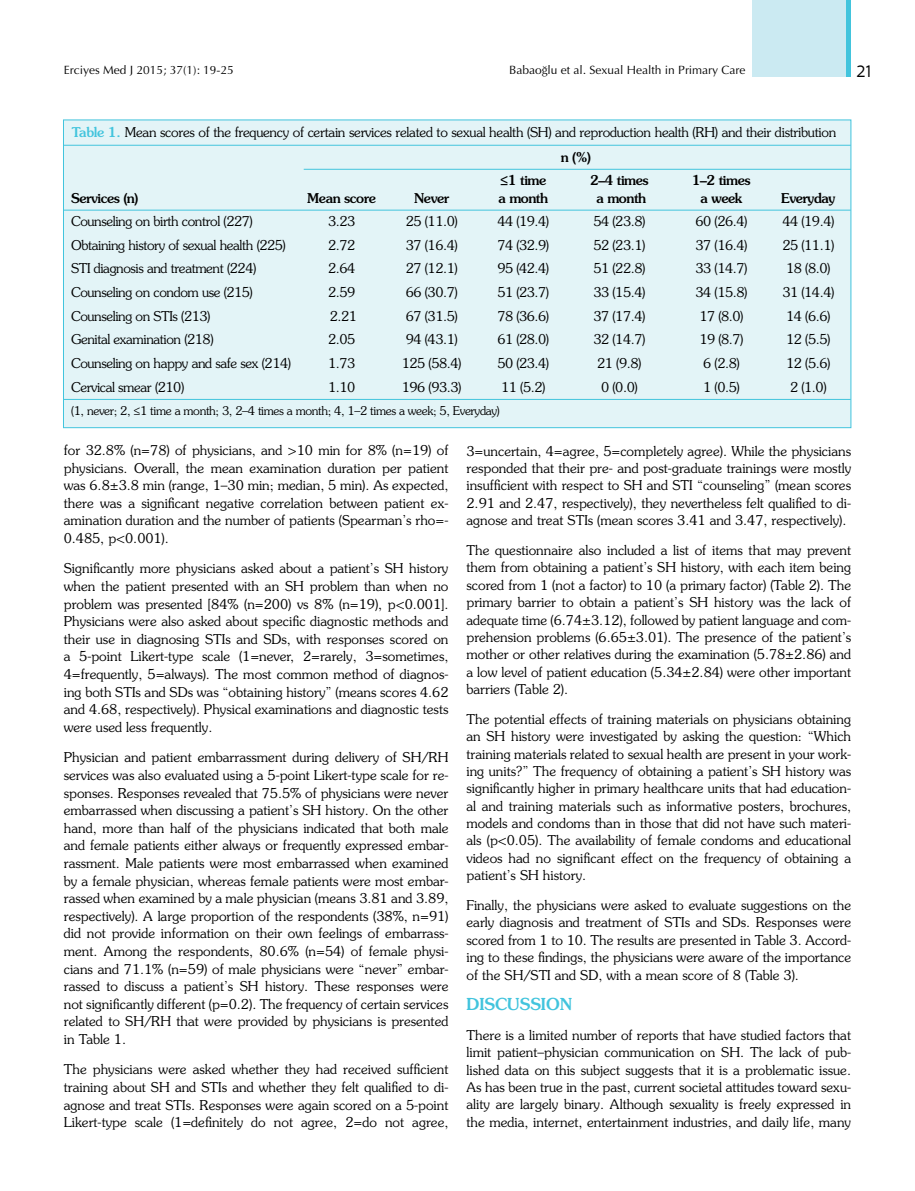
<style>
.page{position:relative;width:915px;height:1191px;background:#fff}
.page>*{position:absolute;margin:0;border:0;box-sizing:border-box;transform-origin:0 0}
.t1{font:500 16.5px "Souvenir Std";color:#42c4dd}
.t2{font:16.5px "Centrale Sans";color:#000}
.t3{font:300 13.5px/17.5px "Souvenir Std";color:#000;text-align:justify}
.t4{font:300 13.5px "Souvenir Std";letter-spacing:-.03em;color:#000}
.t5{font:300 13.5px "Souvenir Std";letter-spacing:-.02em;color:#000}
.t6{font:500 13.5px "Souvenir Std";letter-spacing:-.03em;color:#000}
.t7{font:300 12px "Souvenir Std";letter-spacing:-.03em;color:#000}
.t8{font:12px "Optima Normal Tr";color:#000}
.s1{font-weight:500;color:#42c4dd}
</style>
<div class="page">
<div style="left:63px;top:120px;width:787px;height:308px;background:#e3f4f7;border:1px solid #42c4dd"></div>
<hr style="left:63px;top:210px;width:787px;height:1px;background:#42c4dd">
<hr style="left:63px;top:399px;width:787px;height:1px;background:#42c4dd">
<hr style="left:303px;top:169px;width:547px;height:1px;background:#42c4dd">
<hr style="left:63px;top:145px;width:787px;height:1px;background:#42c4dd">
<div style="left:752px;top:0;width:98px;height:77px;background:#cbeaf2"></div>
<hr style="left:846px;top:0;width:4px;height:77px;background:#42c4dd">
<p class="t8" style="left:64px;top:62px;width:171px">Erciyes Med J 2015; 37(1): 19-25</p>
<p class="t8" style="left:509px;top:62px;width:238px">Babaoğlu et al. Sexual Health in Primary Care</p>
<p class="t2" style="left:856px;top:62px;width:16px">21</p>
<p class="t5" style="left:72px;top:124px;width:765px"><span class="s1">Table 1.</span> Mean scores of the frequency of certain services related to sexual health (SH) and reproduction health (RH) and their distribution</p>
<p class="t6" style="left:560px;top:149px;width:32px">n (%)</p>
<p class="t6" style="left:500px;top:172px;width:47px">≤1 time</p>
<p class="t6" style="left:590px;top:172px;width:60px">2–4 times</p>
<p class="t6" style="left:691px;top:172px;width:60px">1–2 times</p>
<p class="t6" style="left:71px;top:189px;width:69px">Services (n)</p>
<p class="t6" style="left:307px;top:189px;width:70px">Mean score</p>
<p class="t6" style="left:414px;top:189px;width:36px">Never</p>
<p class="t6" style="left:498px;top:189px;width:51px">a month</p>
<p class="t6" style="left:596px;top:189px;width:51px">a month</p>
<p class="t6" style="left:700px;top:189px;width:43px">a week</p>
<p class="t6" style="left:781px;top:189px;width:55px">Everyday</p>
<p class="t4" style="left:71px;top:213px;width:183px">Counseling on birth control (227)</p>
<p class="t3" style="left:328px;top:213px;width:29px">3.23</p>
<p class="t3" style="left:405px;top:213px;width:53px">25 (11.0)</p>
<p class="t3" style="left:497px;top:213px;width:53px">44 (19.4)</p>
<p class="t3" style="left:593px;top:213px;width:53px">54 (23.8)</p>
<p class="t3" style="left:695px;top:213px;width:53px">60 (26.4)</p>
<p class="t3" style="left:782px;top:213px;width:53px">44 (19.4)</p>
<p class="t4" style="left:71px;top:237px;width:216px">Obtaining history of sexual health (225)</p>
<p class="t3" style="left:328px;top:236px;width:29px">2.72</p>
<p class="t3" style="left:405px;top:236px;width:53px">37 (16.4)</p>
<p class="t3" style="left:497px;top:236px;width:53px">74 (32.9)</p>
<p class="t3" style="left:593px;top:236px;width:53px">52 (23.1)</p>
<p class="t3" style="left:695px;top:236px;width:53px">37 (16.4)</p>
<p class="t3" style="left:782px;top:236px;width:53px">25 (11.1)</p>
<p class="t4" style="left:71px;top:260px;width:186px">STI diagnosis and treatment (224)</p>
<p class="t3" style="left:328px;top:260px;width:29px">2.64</p>
<p class="t3" style="left:405px;top:260px;width:53px">27 (12.1)</p>
<p class="t3" style="left:497px;top:260px;width:53px">95 (42.4)</p>
<p class="t3" style="left:593px;top:260px;width:53px">51 (22.8)</p>
<p class="t3" style="left:695px;top:260px;width:53px">33 (14.7)</p>
<p class="t3" style="left:786px;top:260px;width:46px">18 (8.0)</p>
<p class="t4" style="left:71px;top:284px;width:183px">Counseling on condom use (215)</p>
<p class="t3" style="left:328px;top:283px;width:29px">2.59</p>
<p class="t3" style="left:405px;top:283px;width:53px">66 (30.7)</p>
<p class="t3" style="left:497px;top:283px;width:53px">51 (23.7)</p>
<p class="t3" style="left:593px;top:283px;width:53px">33 (15.4)</p>
<p class="t3" style="left:695px;top:283px;width:53px">34 (15.8)</p>
<p class="t3" style="left:782px;top:283px;width:53px">31 (14.4)</p>
<p class="t4" style="left:71px;top:308px;width:141px">Counseling on STIs (213)</p>
<p class="t3" style="left:330px;top:307px;width:29px">2.21</p>
<p class="t3" style="left:405px;top:307px;width:53px">67 (31.5)</p>
<p class="t3" style="left:497px;top:307px;width:53px">78 (36.6)</p>
<p class="t3" style="left:593px;top:307px;width:53px">37 (17.4)</p>
<p class="t3" style="left:699px;top:307px;width:46px">17 (8.0)</p>
<p class="t3" style="left:786px;top:307px;width:46px">14 (6.6)</p>
<p class="t4" style="left:71px;top:331px;width:144px">Genital examination (218)</p>
<p class="t3" style="left:328px;top:331px;width:29px">2.05</p>
<p class="t3" style="left:405px;top:331px;width:53px">94 (43.1)</p>
<p class="t3" style="left:497px;top:331px;width:53px">61 (28.0)</p>
<p class="t3" style="left:593px;top:331px;width:53px">32 (14.7)</p>
<p class="t3" style="left:699px;top:331px;width:46px">19 (8.7)</p>
<p class="t3" style="left:786px;top:331px;width:46px">12 (5.5)</p>
<p class="t4" style="left:71px;top:355px;width:221px">Counseling on happy and safe sex (214)</p>
<p class="t3" style="left:328px;top:354px;width:29px">1.73</p>
<p class="t3" style="left:402px;top:354px;width:61px">125 (58.4)</p>
<p class="t3" style="left:497px;top:354px;width:53px">50 (23.4)</p>
<p class="t3" style="left:597px;top:354px;width:46px">21 (9.8)</p>
<p class="t3" style="left:703px;top:354px;width:38px">6 (2.8)</p>
<p class="t3" style="left:786px;top:354px;width:46px">12 (5.6)</p>
<p class="t4" style="left:71px;top:379px;width:114px">Cervical smear (210)</p>
<p class="t3" style="left:328px;top:378px;width:29px">1.10</p>
<p class="t3" style="left:402px;top:378px;width:61px">196 (93.3)</p>
<p class="t3" style="left:501px;top:378px;width:46px">11 (5.2)</p>
<p class="t3" style="left:601px;top:378px;width:38px">0 (0.0)</p>
<p class="t3" style="left:703px;top:378px;width:38px">1 (0.5)</p>
<p class="t3" style="left:789px;top:378px;width:38px">2 (1.0)</p>
<p class="t7" style="left:71px;top:404px;width:430px">(1, never; 2, ≤1 time a month; 3, 2–4 times a month; 4, 1–2 times a week; 5, Everyday)</p>
<p class="t3" style="left:64px;top:441px;width:386px">for 32.8% (n=78) of physicians, and &gt;10 min for 8% (n=19) of physicians. Overall, the mean examination duration per patient was 6.8±3.8 min (range, 1–30 min; median, 5 min). As expected, there was a significant negative correlation between patient ex&shy;amination duration and the number of patients (Spearman’s rho=- 0.485, p&lt;0.001).</p>
<p class="t3" style="left:64px;top:560px;width:386px">Significantly more physicians asked about a patient’s SH history when the patient presented with an SH problem than when no problem was presented [84% (n=200) vs 8% (n=19), p&lt;0.001].<br>Physicians were also asked about specific diagnostic methods and their use in diagnosing STIs and SDs, with responses scored on a 5-point Likert-type scale (1=never, 2=rarely, 3=sometimes, 4=frequently, 5=always). The most common method of diagnos&shy;ing both STIs and SDs was “obtaining history” (means scores 4.62 and 4.68, respectively). Physical examinations and diagnostic tests were used less frequently.</p>
<p class="t3" style="left:64px;top:748px;width:386px">Physician and patient embarrassment during delivery of SH/RH services was also evaluated using a 5-point Likert-type scale for re&shy;sponses. Responses revealed that 75.5% of physicians were never embarrassed when discussing a patient’s SH history. On the other hand, more than half of the physicians indicated that both male and female patients either always or frequently expressed embar&shy;rassment. Male patients were most embarrassed when examined by a female physician, whereas female patients were most embar&shy;rassed when examined by a male physician (means 3.81 and 3.89, respectively). A large proportion of the respondents (38%, n=91) did not provide information on their own feelings of embarrass&shy;ment. Among the respondents, 80.6% (n=54) of female physi&shy;cians and 71.1% (n=59) of male physicians were “never” embar&shy;rassed to discuss a patient’s SH history. These responses were not significantly different (p=0.2). The frequency of certain services related to SH/RH that were provided by physicians is presented in Table 1.</p>
<p class="t3" style="left:64px;top:1060px;width:386px">The physicians were asked whether they had received sufficient training about SH and STIs and whether they felt qualified to di&shy;agnose and treat STIs. Responses were again scored on a 5-point Likert-type scale (1=definitely do not agree, 2=do not agree,</p>
<p class="t3" style="left:466px;top:442px;width:386px">3=uncertain, 4=agree, 5=completely agree). While the physicians responded that their pre- and post-graduate trainings were mostly insufficient with respect to SH and STI “counseling” (mean scores 2.91 and 2.47, respectively), they nevertheless felt qualified to di&shy;agnose and treat STIs (mean scores 3.41 and 3.47, respectively).</p>
<p class="t3" style="left:466px;top:541px;width:386px">The questionnaire also included a list of items that may prevent them from obtaining a patient’s SH history, with each item being scored from 1 (not a factor) to 10 (a primary factor) (Table 2). The primary barrier to obtain a patient’s SH history was the lack of adequate time (6.74±3.12), followed by patient language and com&shy;prehension problems (6.65±3.01). The presence of the patient’s mother or other relatives during the examination (5.78±2.86) and a low level of patient education (5.34±2.84) were other important barriers (Table 2).</p>
<p class="t3" style="left:466px;top:710px;width:386px">The potential effects of training materials on physicians obtaining an SH history were investigated by asking the question: “Which training materials related to sexual health are present in your work&shy;ing units?” The frequency of obtaining a patient’s SH history was significantly higher in primary healthcare units that had education&shy;al and training materials such as informative posters, brochures, models and condoms than in those that did not have such materi&shy;als (p&lt;0.05). The availability of female condoms and educational videos had no significant effect on the frequency of obtaining a patient’s SH history.</p>
<p class="t3" style="left:466px;top:896px;width:386px">Finally, the physicians were asked to evaluate suggestions on the early diagnosis and treatment of STIs and SDs. Responses were scored from 1 to 10. The results are presented in Table 3. Accord&shy;ing to these findings, the physicians were aware of the importance of the SH/STI and SD, with a mean score of 8 (Table 3).</p>
<p class="t1" style="left:466px;top:993px;width:107px">DISCUSSION</p>
<p class="t3" style="left:466px;top:1026px;width:386px">There is a limited number of reports that have studied factors that limit patient–physician communication on SH. The lack of pub&shy;lished data on this subject suggests that it is a problematic issue.<br>As has been true in the past, current societal attitudes toward sexu&shy;ality are largely binary. Although sexuality is freely expressed in the media, internet, entertainment industries, and daily life, many</p>
</div>
